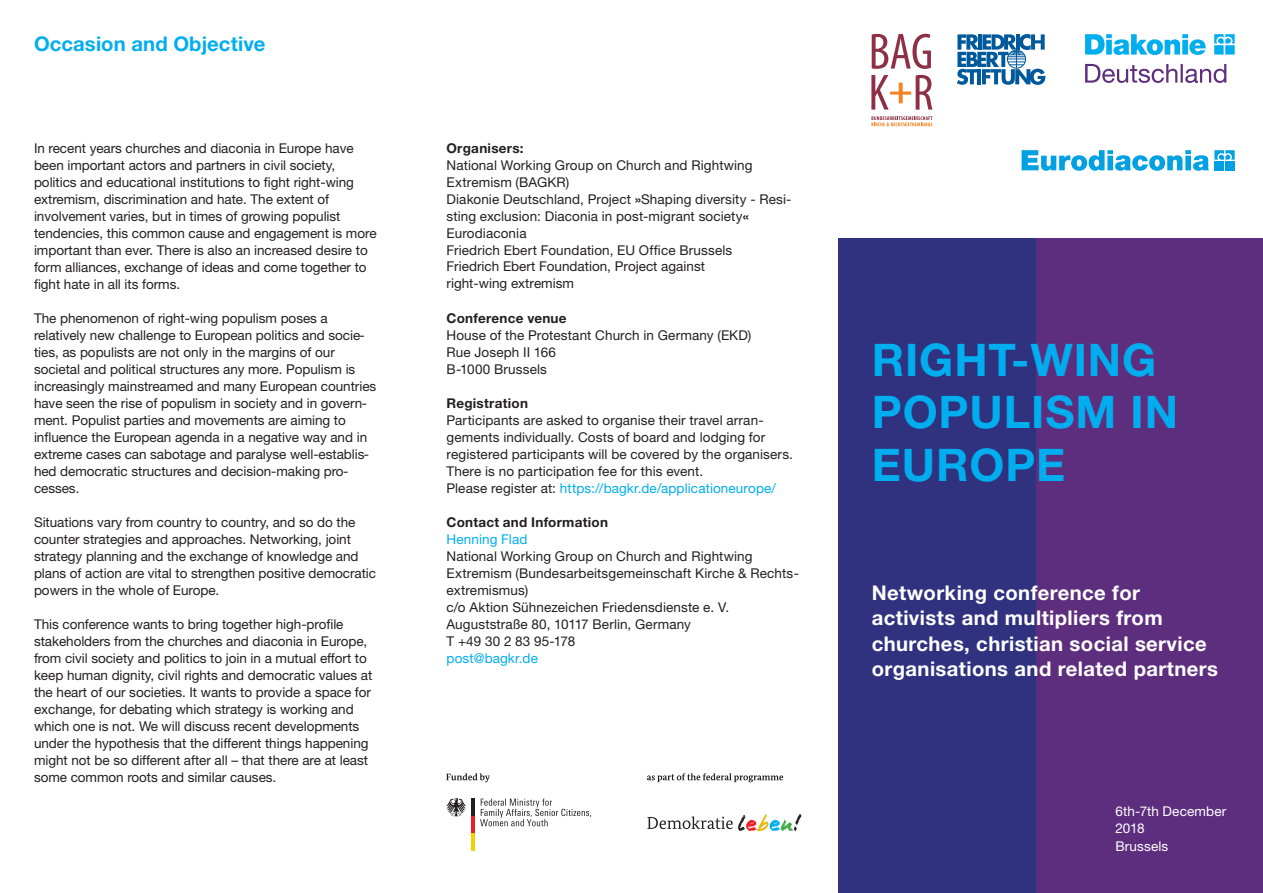
<style>
.page{position:relative;width:1263px;height:893px;background:#fff}
.page>*{position:absolute;margin:0;border:0;box-sizing:border-box;transform-origin:0 0}
.t1{font:700 45px/52.5px "Helvetica Neue LT Pro";letter-spacing:.02em;color:#00aeef}
.t2{font:700 20.25px/25.5px "Helvetica Neue LT Pro";letter-spacing:.02em;color:#fff}
.t3{font:700 20.25px "Helvetica Neue LT Pro";letter-spacing:.005em;color:#00aeef}
.t4{font:13.5px/17px "Helvetica Neue LT Pro";letter-spacing:-.005em;color:#231f20}
.t5{font:700 13.5px "Helvetica Neue LT Pro";letter-spacing:.02em;color:#231f20}
.t6{font:13.5px/17px "Helvetica Neue LT Pro";letter-spacing:.01em;color:#fff}
.t7{font:13.5px "Helvetica Neue LT Pro";letter-spacing:.01em;color:#00aeef}
.s1{font-weight:700}
.s2{color:#00aeef}
</style>
<div class="page">
<div style="left:1023px;top:238px;width:240px;height:655px;background:#5e2e7e"></div>
<div style="left:838px;top:238px;width:197px;height:655px;background:#30317f"></div>
<svg style="left:872px;top:34px;width:59px;height:35px"></svg>
<svg style="left:871px;top:75px;width:61px;height:35px"></svg>
<svg style="left:871px;top:116px;width:61px;height:10px"></svg>
<svg style="left:957px;top:34px;width:88px;height:51px"></svg>
<svg style="left:1021px;top:150px;width:214px;height:21px"></svg>
<hr style="left:471px;top:799px;width:3px;height:17px;background:#231f20">
<hr style="left:471px;top:816px;width:3px;height:17px;background:#ee1d23">
<hr style="left:471px;top:833px;width:3px;height:17px;background:#f4cf02">
<svg style="left:446px;top:798px;width:20px;height:19px"></svg>
<svg style="left:480px;top:798px;width:111px;height:28px"></svg>
<svg style="left:647px;top:814px;width:154px;height:17px"></svg>
<svg style="left:446px;top:773px;width:44px;height:9px"></svg>
<svg style="left:647px;top:773px;width:136px;height:9px"></svg>
<svg style="left:1085px;top:64px;width:141px;height:19px"></svg>
<svg style="left:1085px;top:34px;width:150px;height:21px"></svg>
<h2 class="t3" style="left:34px;top:31px;width:233px">Occasion and Objective</h2>
<p class="t4" style="left:34px;top:140px;width:344px">In recent years churches and diaconia in Europe have been important actors and partners in civil society, politics and educational institutions to fight right-wing extremism, discrimination and hate. The extent of involvement varies, but in times of growing populist tendencies, this common cause and engagement is more important than ever. There is also an increased desire to form alliances, exchange of ideas and come together to fight hate in all its forms.</p>
<p class="t4" style="left:34px;top:310px;width:344px">The phenomenon of right-wing populism poses a relatively new challenge to European politics and socie&shy;ties, as populists are not only in the margins of our societal and political structures any more. Populism is increasingly mainstreamed and many European countries have seen the rise of populism in society and in govern&shy;ment. Populist parties and movements are aiming to influence the European agenda in a negative way and in extreme cases can sabotage and paralyse well-establis&shy;hed democratic structures and decision-making pro&shy;cesses.</p>
<p class="t4" style="left:34px;top:514px;width:344px">Situations vary from country to country, and so do the counter strategies and approaches. Networking, joint strategy planning and the exchange of knowledge and plans of action are vital to strengthen positive democratic powers in the whole of Europe.</p>
<p class="t4" style="left:34px;top:616px;width:340px">This conference wants to bring together high-profile stakeholders from the churches and diaconia in Europe, from civil society and politics to join in a mutual effort to keep human dignity, civil rights and democratic values at the heart of our societies. It wants to provide a space for exchange, for debating which strategy is working and which one is not. We will discuss recent developments under the hypothesis that the different things happening might not be so different after all – that there are at least some common roots and similar causes.</p>
<p class="t5" style="left:446px;top:140px;width:79px">Organisers:</p>
<p class="t4" style="left:446px;top:157px;width:347px">National Working Group on Church and Rightwing Extremism (BAGKR)<br>Diakonie Deutschland, Project <span class="s1">»</span>Shaping diversity - Resi&shy;sting exclusion: Diaconia in post-migrant society<span class="s1">« </span>Eurodiaconia<br>Friedrich Ebert Foundation, EU Office Brussels<br>Friedrich Ebert Foundation, Project against<br>right-wing extremism</p>
<p class="t5" style="left:446px;top:309px;width:122px">Conference venue</p>
<p class="t4" style="left:446px;top:326px;width:306px">House of the Protestant Church in Germany (EKD)<br>Rue Joseph II 166<br>B-1000 Brussels</p>
<p class="t5" style="left:446px;top:394px;width:83px">Registration</p>
<p class="t4" style="left:446px;top:411px;width:348px">Participants are asked to organise their travel arran&shy;gements individually. Costs of board and lodging for registered participants will be covered by the organisers.<br>There is no participation fee for this event.<br>Please register at: <span class="s2">https://bagkr.de/applicationeurope/</span></p>
<p class="t5" style="left:446px;top:514px;width:163px">Contact and Information</p>
<p class="t7" style="left:446px;top:531px;width:82px">Henning Flad</p>
<p class="t4" style="left:446px;top:547px;width:354px">National Working Group on Church and Rightwing Extremism (Bundesarbeitsgemeinschaft Kirche &amp; Rechts&shy;extremismus)<br>c/o Aktion Sühnezeichen Friedensdienste e. V.<br>Auguststraße 80, 10117 Berlin, Germany<br>T +49 30 2 83 95-178</p>
<p class="t7" style="left:446px;top:650px;width:93px">post@bagkr.de</p>
<h1 class="t1" style="left:872px;top:332px;width:308px">RIGHT-WING<br>POPULISM IN<br>EUROPE</h1>
<h2 class="t2" style="left:872px;top:579px;width:348px">Networking conference for activists and multipliers from churches, christian social service organisations and related partners</h2>
<p class="t6" style="left:1115px;top:803px;width:112px">6th-7th December<br>2018<br>Brussels</p>
</div>
